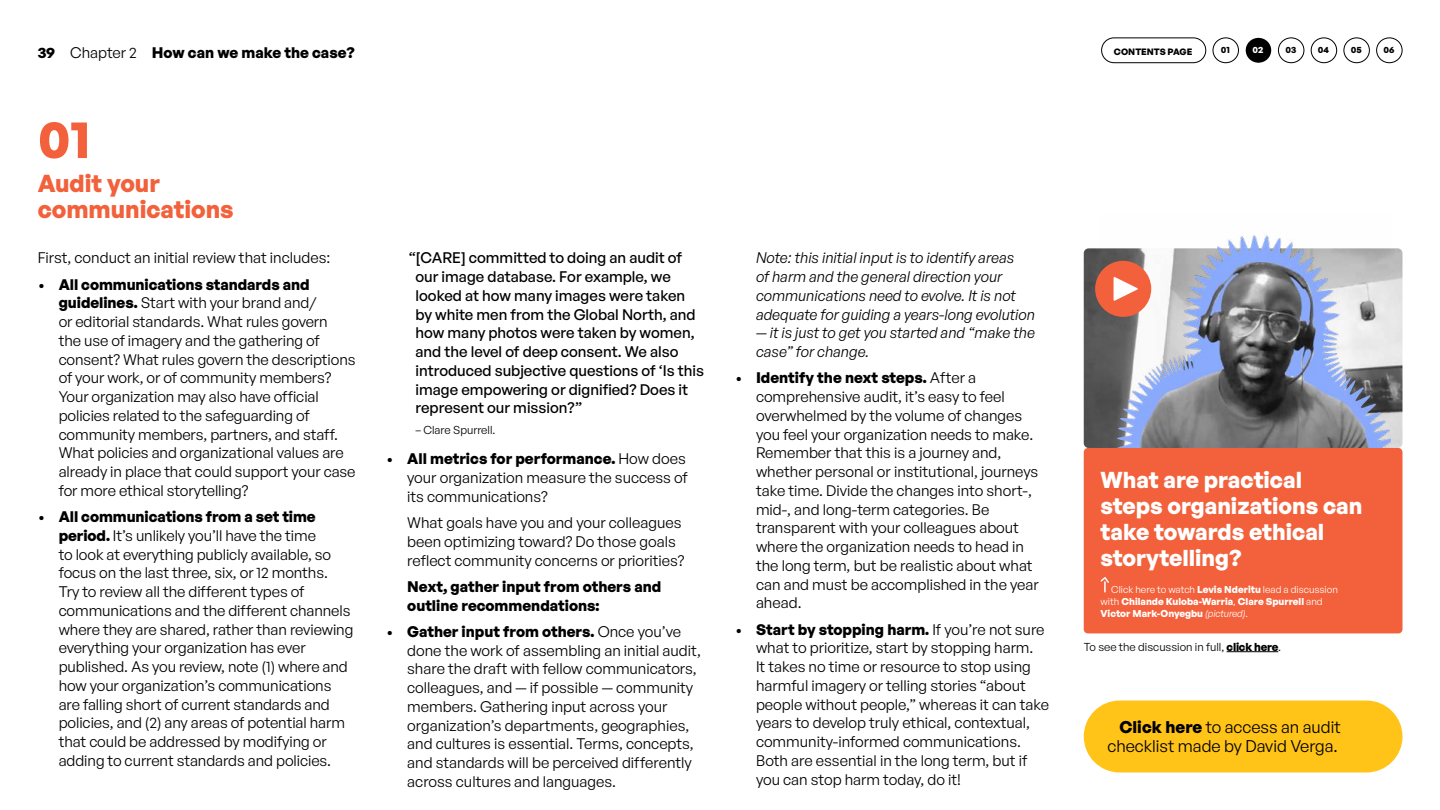
<style>
.page{position:relative;width:1440px;height:810px;background:#fff}
.page>*{position:absolute;margin:0;border:0;box-sizing:border-box;transform-origin:0 0}
.t1{font:700 52.5px "General Sans";color:#f2613b}
.t2{font:700 24px/26.2px "General Sans";color:#f2613b}
.t3{font:700 22.5px/26.2px "General Sans";color:#fff}
.t4{font:16.58px/18.8px "General Sans";color:#000;text-align:right}
.t5{font:15px/18.8px "General Sans";color:#000}
.t6{font:500 15px/18.8px "General Sans";color:#000}
.t7{font:italic 15px/18.8px "General Sans";color:#000}
.t8{font:700 15px/18.8px "General Sans";color:#000}
.t9{font:11.25px "General Sans";color:#000}
.t10{font:700 9.75px/12px "General Sans";color:#fff}
.t11{font:700 9px "General Sans";color:#000}
.t12{font:700 9px "General Sans";color:#fff}
.s1{font-weight:400}
.s2{font-weight:700}
.s3{font-weight:400;font-style:italic}
</style>
<div class="page">
<div style="left:1101px;top:38px;width:105px;height:25px;border:1px solid #000;border-radius:12px"></div>
<div style="left:1213px;top:37px;width:26px;height:26px;border:1px solid #000;border-radius:50%"></div>
<div style="left:1344px;top:37px;width:26px;height:26px;border:1px solid #000;border-radius:50%"></div>
<div style="left:1246px;top:38px;width:25px;height:25px;background:#000;border-radius:50%"></div>
<div style="left:1376px;top:37px;width:26px;height:26px;border:1px solid #000;border-radius:50%"></div>
<div style="left:1278px;top:37px;width:26px;height:26px;border:1px solid #000;border-radius:50%"></div>
<div style="left:1311px;top:37px;width:26px;height:26px;border:1px solid #000;border-radius:50%"></div>
<img style="left:1084px;top:248px;width:318px;height:200px">
<img style="left:1101px;top:235px;width:290px;height:213px">
<div style="left:1095px;top:261px;width:56px;height:56px;background:#f2613b;border-radius:50%"></div>
<svg style="left:1114px;top:277px;width:24px;height:24px"></svg>
<div style="left:1084px;top:448px;width:319px;height:185px;background:#f2613b;border-radius:4px"></div>
<svg style="left:1100px;top:577px;width:9px;height:16px"></svg>
<div style="left:1084px;top:701px;width:319px;height:71px;background:#ffc417;border-radius:36px"></div>
<hr style="left:1227px;top:651px;width:51px;height:1px;background:#000">
<p class="t8" style="left:38px;top:43px;width:319px">39 <span class="s1">Chapter 2</span> How can we make the case?</p>
<h1 class="t1" style="left:38px;top:105px;width:54px">01</h1>
<h2 class="t2" style="left:38px;top:169px;width:198px">Audit your communications</h2>
<p class="t5" style="left:38px;top:248px;width:294px">First, conduct an initial review that includes:</p>
<p class="t5" style="left:59px;top:274px;width:298px;text-indent:-21px">• <span class="s2">All communications standards and guidelines.</span> Start with your brand and/<br>or editorial standards. What rules govern<br>the use of imagery and the gathering of consent? What rules govern the descriptions of your work, or of community members?<br>Your organization may also have official policies related to the safeguarding of community members, partners, and staff.<br>What policies and organizational values are already in place that could support your case for more ethical storytelling?</p>
<p class="t5" style="left:59px;top:507px;width:296px;text-indent:-21px">• <span class="s2">All communications from a set time period.</span> It’s unlikely you’ll have the time<br>to look at everything publicly available, so focus on the last three, six, or 12 months.<br>Try to review all the different types of communications and the different channels where they are shared, rather than reviewing everything your organization has ever published. As you review, note (1) where and how your organization’s communications are falling short of current standards and policies, and (2) any areas of potential harm that could be addressed by modifying or adding to current standards and policies.</p>
<p class="t6" style="left:416px;top:248px;width:290px;text-indent:-7px">“[CARE] committed to doing an audit of our image database. For example, we looked at how many images were taken by white men from the Global North, and how many photos were taken by women, and the level of deep consent. We also introduced subjective questions of ‘Is this image empowering or dignified? Does it represent our mission?”</p>
<p class="t9" style="left:416px;top:422px;width:81px">– Clare Spurrell.</p>
<p class="t5" style="left:407px;top:449px;width:282px;text-indent:-21px">• <span class="s2">All metrics for performance.</span> How does your organization measure the success of its communications?</p>
<p class="t5" style="left:407px;top:513px;width:279px">What goals have you and your colleagues been optimizing toward? Do those goals reflect community concerns or priorities?</p>
<p class="t8" style="left:407px;top:577px;width:256px">Next, gather input from others and outline recommendations:</p>
<p class="t5" style="left:407px;top:622px;width:295px;text-indent:-21px">• <span class="s2">Gather input from others.</span> Once you’ve done the work of assembling an initial audit, share the draft with fellow communicators, colleagues, and — if possible — community members. Gathering input across your organization’s departments, geographies, and cultures is essential. Terms, concepts, and standards will be perceived differently across cultures and languages.</p>
<p class="t7" style="left:756px;top:248px;width:281px">Note: this initial input is to identify areas<br>of harm and the general direction your communications need to evolve. It is not adequate for guiding a years-long evolution</p>
<p class="t7" style="left:756px;top:323px;width:280px">— it is just to get you started and “make the case” for change.</p>
<p class="t5" style="left:756px;top:368px;width:284px;text-indent:-21px">• <span class="s2">Identify the next steps.</span> After a comprehensive audit, it’s easy to feel overwhelmed by the volume of changes you feel your organization needs to make.<br>Remember that this is a journey and, whether personal or institutional, journeys take time. Divide the changes into short-, mid-, and long-term categories. Be transparent with your colleagues about where the organization needs to head in the long term, but be realistic about what can and must be accomplished in the year ahead.</p>
<p class="t5" style="left:756px;top:619px;width:295px;text-indent:-21px">• <span class="s2">Start by stopping harm.</span> If you’re not sure what to prioritize, start by stopping harm.<br>It takes no time or resource to stop using harmful imagery or telling stories “about people without people,” whereas it can take years to develop truly ethical, contextual, community-informed communications.<br>Both are essential in the long term, but if you can stop harm today, do it!</p>
<p class="t11" style="left:1114px;top:46px;width:80px">CONTENTS PAGE</p>
<p class="t11" style="left:1221px;top:44px;width:11px">01</p>
<p class="t12" style="left:1253px;top:44px;width:12px">02</p>
<p class="t11" style="left:1285px;top:44px;width:12px">03</p>
<p class="t11" style="left:1318px;top:44px;width:13px">04</p>
<p class="t11" style="left:1351px;top:44px;width:12px">05</p>
<p class="t11" style="left:1383px;top:44px;width:12px">06</p>
<h3 class="t3" style="left:1101px;top:466px;width:263px">What are practical steps organizations can take towards ethical storytelling?</h3>
<p class="t10" style="left:1101px;top:583px;width:239px;text-indent:11px"><span class="s1">Click here to watch</span> Levis Nderitu <span class="s1">lead a discussion with</span> Chilande Kuloba-Warria<span class="s1">,</span> Clare Spurrell <span class="s1">and<br></span>Victor Mark-Onyegbu <span class="s3">(pictured)</span><span class="s1">.</span></p>
<p class="t9" style="left:1084px;top:640px;width:199px">To see the discussion in full, <span class="s2">click here</span>.</p>
<p class="t4" style="left:1107px;top:718px;width:235px"><span class="s2">Click here</span> to access an audit checklist made by David Verga.</p>
</div>
